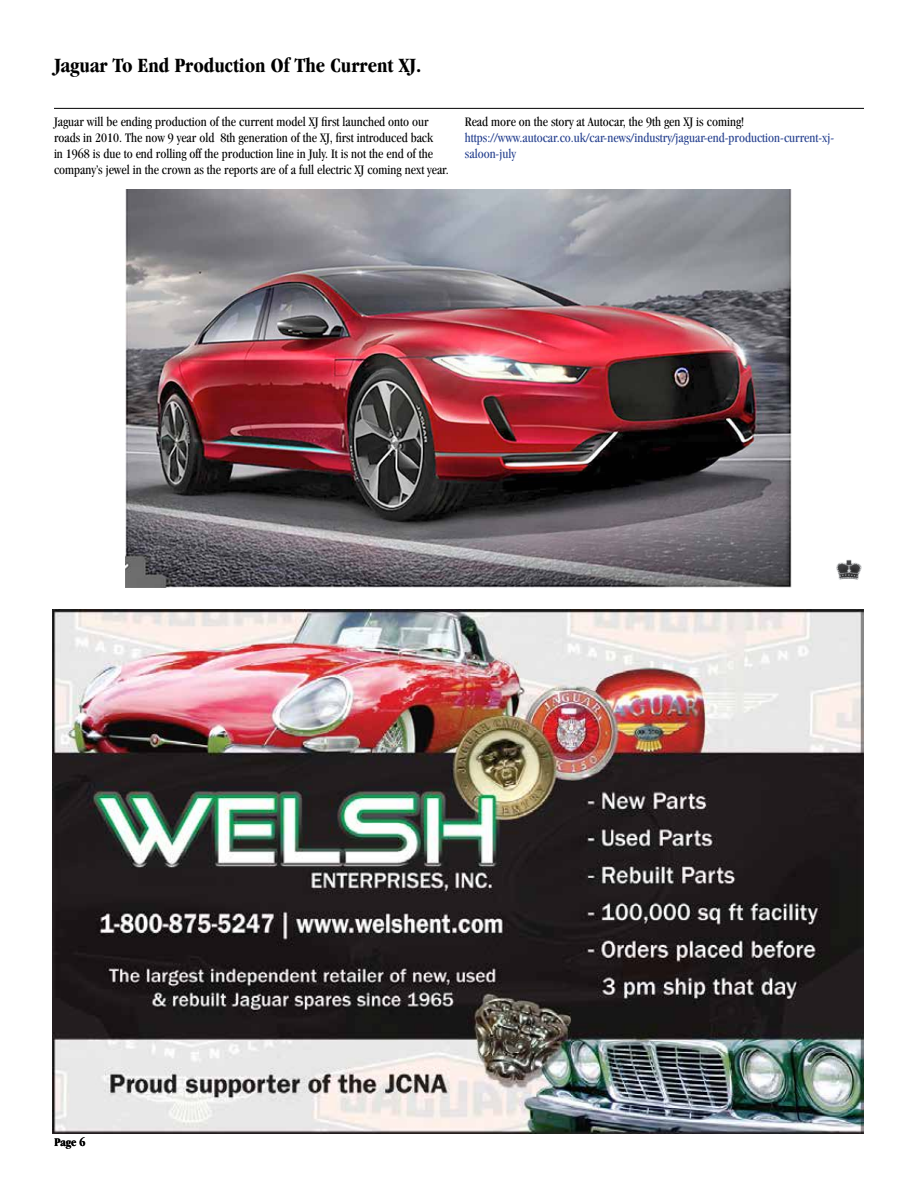
<style>
.page{position:relative;width:918px;height:1188px;background:#fff}
.page>*{position:absolute;margin:0;border:0;box-sizing:border-box;transform-origin:0 0}
.t1{font:700 condensed 21px "Garamond";color:#000}
.t2{font:condensed 13.5px/15.9px "Garamond";color:#000}
.t3{font:condensed 13.5px/15.9px "Garamond";color:#25408f}
.t4{font:700 condensed 12px "Garamond";color:#000}
</style>
<div class="page">
<img style="left:52px;top:609px;width:811px;height:525px">
<hr style="left:54px;top:108px;width:810px;height:1px;background:#000">
<img style="left:836px;top:559px;width:26px;height:21px">
<img style="left:125px;top:189px;width:666px;height:399px">
<h1 class="t1" style="left:54px;top:54px;width:369px">Jaguar To End Production Of The Current XJ.</h1>
<p class="t2" style="left:54px;top:114px;width:396px">Jaguar will be ending production of the current model XJ first launched onto our roads in 2010. The now 9 year old 8th generation of the XJ, first introduced back<br>in 1968 is due to end rolling off the production line in July. It is not the end of the company’s jewel in the crown as the reports are of a full electric XJ coming next year.</p>
<p class="t2" style="left:465px;top:114px;width:281px">Read more on the story at Autocar, the 9th gen XJ is coming!</p>
<p class="t3" style="left:465px;top:130px;width:371px">https://www.autocar.co.uk/car-news/industry/jaguar-end-production-current-xj&shy;saloon-july</p>
<p class="t4" style="left:55px;top:1135px;width:32px">Page 6</p>
</div>
